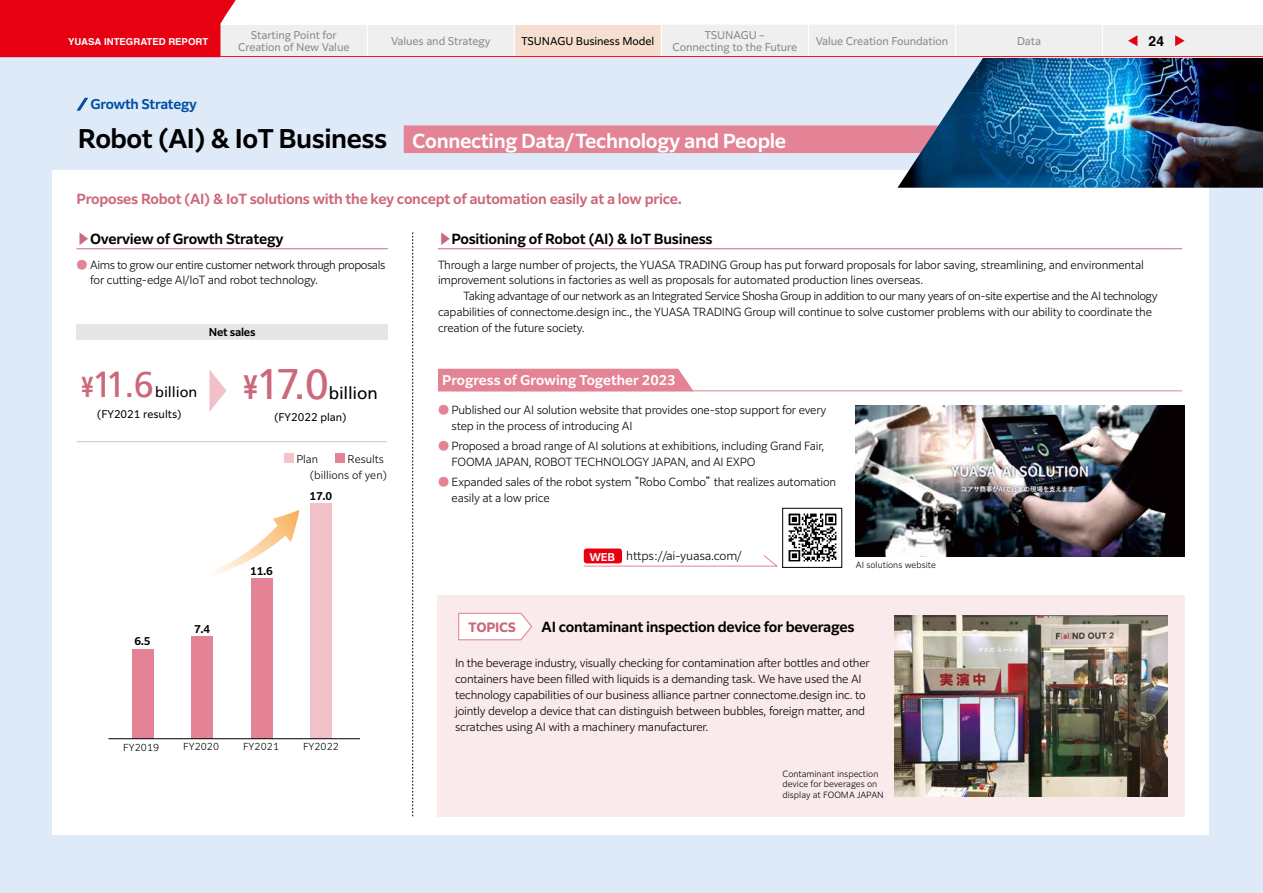
<style>
.page{position:relative;width:1263px;height:893px;background:#fff}
.page>*{position:absolute;margin:0;border:0;box-sizing:border-box;transform-origin:0 0}
.t1{font:42.45px "Frutiger";color:#cc687b}
.t2{font:36.15px "Frutiger";color:#cc687b}
.t3{font:600 19.2px "Clarimo UDPE";letter-spacing:-.02em;color:#fff}
.t4{font:16.95px "Frutiger";letter-spacing:-.015em;color:#000}
.t5{font:14.4px "Frutiger";letter-spacing:-.005em;color:#000}
.t6{font:600 13.8px "Clarimo UDPE";letter-spacing:-.02em;color:#000}
.t7{font:600 13.8px "Clarimo UDPE";letter-spacing:-.02em;color:#cc687b}
.t8{font:700 13.8px "Helvetica";color:#000}
.t9{font:600 13.35px "Clarimo UDPE";color:#fff}
.t10{font:600 13.35px "Clarimo UDPE";letter-spacing:-.02em;color:#004ea2}
.t11{font:700 12.75px "Clarimo UDPE";letter-spacing:-.02em;color:#cc687b}
.t12{font:300 11.7px "Clarimo UDPE";letter-spacing:-.02em;color:#000}
.t13{font:300 11.1px/15.9px "Clarimo UDPE";letter-spacing:-.02em;color:#000}
.t14{font:300 11.1px/15.9px "Clarimo UDPE";letter-spacing:-.04em;color:#000}
.t15{font:10.65px/11.7px "Clarimo UDPE";letter-spacing:-.01em;color:#898989;text-align:center}
.t16{font:300 10.65px "Clarimo UDPE";color:#000}
.t17{font:600 10.65px "Clarimo UDPE";letter-spacing:-.02em;color:#000}
.t18{font:10.65px "Clarimo UDPE";letter-spacing:-.01em;color:#000}
.t19{font:600 10.65px "Clarimo UDPE";color:#fff}
.t20{font:10.5px "Clarimo UDPE";color:#000}
.t21{font:300 9.6px "Clarimo UDPE";letter-spacing:.01em;color:#000}
.t22{font:700 9.6px "Helvetica";color:#fff}
.t23{font:300 8.55px/10.6px "Clarimo UDPE";color:#000}
.s1{font-size:25.5px;color:#000}
.s2{font-family:"UD Shin Go Pro De";font-weight:700;color:#cc687b}
.s3{font-family:"UD Shin Go Pro";color:#e38395}
.s4{font-family:"UD Shin Go Pro De";font-weight:700;font-size:25.35px}
.s5{font-family:"UD Shin Go Pro De";font-weight:700;font-size:29.7px}
.s6{font-family:"UD Shin Go Pro"}
</style>
<div class="page">
<div style="left:0;top:55px;width:1263px;height:838px;background:#dfeaf8"></div>
<div style="left:52px;top:170px;width:1156px;height:664px;background:#fff"></div>
<div style="left:438px;top:595px;width:746px;height:221px;background:#faeaeb"></div>
<svg style="left:458px;top:612px;width:75px;height:29px;background:#fbf0f2"></svg>
<svg style="left:412px;top:232px;width:1px;height:584px"></svg>
<img style="left:856px;top:405px;width:328px;height:152px">
<img style="left:788px;top:513px;width:49px;height:49px">
<div style="left:782px;top:508px;width:60px;height:60px;border:1px solid #000"></div>
<div style="left:404px;top:125px;width:493px;height:28px;background:#e38395"></div>
<hr style="left:438px;top:248px;width:744px;height:1px;background:#cc687b">
<div style="left:310px;top:504px;width:22px;height:235px;background:#f1c1ca"></div>
<div style="left:251px;top:578px;width:21px;height:161px;background:#e38395"></div>
<div style="left:192px;top:636px;width:21px;height:103px;background:#e38395"></div>
<div style="left:132px;top:649px;width:21px;height:90px;background:#e38395"></div>
<hr style="left:108px;top:738px;width:251px;height:1px;background:#000">
<svg style="left:214px;top:510px;width:85px;height:64px"></svg>
<svg style="left:583px;top:554px;width:195px;height:13px"></svg>
<hr style="left:438px;top:390px;width:744px;height:1px;background:#e38395">
<div style="left:438px;top:369px;width:255px;height:21px;background:#e38395"></div>
<div style="left:584px;top:548px;width:38px;height:15px;background:#e60012;border-radius:3px"></div>
<img style="left:894px;top:615px;width:273px;height:181px">
<img style="left:897px;top:58px;width:366px;height:130px">
<svg style="left:77px;top:98px;width:11px;height:13px"></svg>
<div style="left:77px;top:324px;width:311px;height:15px;background:#e6e6e6"></div>
<svg style="left:209px;top:370px;width:17px;height:42px"></svg>
<hr style="left:77px;top:441px;width:310px;height:1px;background:#c9caca">
<div style="left:284px;top:454px;width:9px;height:9px;background:#f2c5ca"></div>
<div style="left:335px;top:454px;width:10px;height:9px;background:#e38395"></div>
<hr style="left:77px;top:248px;width:311px;height:1px;background:#cc687b">
<div style="left:220px;top:25px;width:147px;height:32px;background:#efefef"></div>
<div style="left:367px;top:25px;width:147px;height:32px;background:#efefef"></div>
<div style="left:514px;top:25px;width:147px;height:32px;background:#f6ded0"></div>
<div style="left:662px;top:25px;width:440px;height:31px;background:#efefef"></div>
<div style="left:1102px;top:25px;width:161px;height:32px;background:#efefef"></div>
<hr style="left:220px;top:57px;width:147px;height:1px;background:#fff">
<hr style="left:367px;top:57px;width:147px;height:1px;background:#fff">
<hr style="left:514px;top:57px;width:147px;height:1px;background:#fff">
<hr style="left:661px;top:57px;width:147px;height:1px;background:#fff">
<hr style="left:808px;top:57px;width:147px;height:1px;background:#fff">
<hr style="left:955px;top:57px;width:147px;height:1px;background:#fff">
<hr style="left:1102px;top:57px;width:161px;height:1px;background:#fff">
<hr style="left:367px;top:25px;width:1px;height:32px;background:#fff">
<hr style="left:514px;top:25px;width:1px;height:32px;background:#fff">
<hr style="left:661px;top:25px;width:1px;height:32px;background:#fff">
<hr style="left:808px;top:25px;width:1px;height:32px;background:#fff">
<hr style="left:955px;top:25px;width:1px;height:32px;background:#fff">
<hr style="left:1102px;top:25px;width:1px;height:32px;background:#fff">
<div style="left:0;top:0;width:236px;height:56px;background:#e60012"></div>
<svg style="left:1175px;top:35px;width:9px;height:11px"></svg>
<svg style="left:1128px;top:35px;width:9px;height:11px"></svg>
<hr style="left:0;top:56px;width:1263px;height:1px;background:#e60012">
<p class="t15" style="left:238px;top:29px;width:113px">Starting Point for<br>Creation of New Value</p>
<p class="t15" style="left:391px;top:34px;width:101px">Values and Strategy</p>
<p class="t18" style="left:521px;top:33px;width:134px">TSUNAGU Business Model</p>
<p class="t15" style="left:672px;top:29px;width:126px">TSUNAGU –<br>Connecting to the Future</p>
<p class="t22" style="left:68px;top:34px;width:142px">YUASA INTEGRATED REPORT</p>
<p class="t15" style="left:816px;top:34px;width:134px">Value Creation Foundation</p>
<p class="t15" style="left:1017px;top:34px;width:26px">Data</p>
<p class="t8" style="left:1149px;top:30px;width:17px">24</p>
<p class="t10" style="left:90px;top:94px;width:108px">Growth Strategy</p>
<h3 class="t3" style="left:78px;top:125px;width:710px"><span class="s1">Robot (AI) &amp; IoT Business</span> Connecting Data/Technology and People</h3>
<p class="t7" style="left:77px;top:187px;width:607px">Proposes Robot (AI) &amp; IoT solutions with the key concept of automation easily at a low price.</p>
<p class="t6" style="left:77px;top:228px;width:209px"><span class="s2">▶</span>Overview of Growth Strategy</p>
<p class="t14" style="left:90px;top:256px;width:297px;text-indent:-14px"><span class="s3">●</span> Aims to grow our entire customer network through proposals for cutting-edge AI/IoT and robot technology.</p>
<h2 class="t2" style="left:81px;top:367px;width:74px"><span class="s4">¥</span>11.6</h2>
<p class="t5" style="left:155px;top:385px;width:44px">billion</p>
<p class="t20" style="left:97px;top:406px;width:86px">(FY2021 results)</p>
<p class="t17" style="left:209px;top:324px;width:48px">Net sales</p>
<h1 class="t1" style="left:243px;top:365px;width:87px"><span class="s5">¥</span>17.0</h1>
<h3 class="t4" style="left:329px;top:385px;width:50px">billion</h3>
<p class="t20" style="left:274px;top:408px;width:74px">(FY2022 plan)</p>
<p class="t16" style="left:296px;top:451px;width:23px">Plan</p>
<p class="t16" style="left:348px;top:451px;width:38px">Results</p>
<p class="t16" style="left:310px;top:466px;width:79px">(billions of yen)</p>
<p class="t17" style="left:310px;top:488px;width:24px">17.0</p>
<p class="t17" style="left:250px;top:562px;width:24px">11.6</p>
<p class="t17" style="left:134px;top:633px;width:18px">6.5</p>
<p class="t17" style="left:194px;top:620px;width:18px">7.4</p>
<p class="t21" style="left:123px;top:739px;width:37px">FY2019</p>
<p class="t21" style="left:183px;top:739px;width:37px">FY2020</p>
<p class="t21" style="left:243px;top:739px;width:37px">FY2021</p>
<p class="t21" style="left:303px;top:739px;width:37px">FY2022</p>
<p class="t6" style="left:438px;top:228px;width:276px"><span class="s2">▶</span>Positioning of Robot (AI) &amp; IoT Business</p>
<p class="t13" style="left:438px;top:256px;width:707px">Through a large number of projects, the YUASA TRADING Group has put forward proposals for labor saving, streamlining, and environmental improvement solutions in factories as well as proposals for automated production lines overseas.</p>
<p class="t13" style="left:438px;top:287px;width:721px;text-indent:26px">Taking advantage of our network as an Integrated Service Shosha Group in addition to our many years of on-site expertise and the AI technology capabilities of connectome.design inc., the YUASA TRADING Group will continue to solve customer problems with our ability to coordinate the creation of the future society.</p>
<p class="t9" style="left:442px;top:369px;width:235px">Progress of Growing Together 2023</p>
<p class="t13" style="left:452px;top:401px;width:376px;text-indent:-14px"><span class="s3">●</span> Published our AI solution website that provides one-stop support for every step in the process of introducing AI</p>
<p class="t13" style="left:452px;top:437px;width:374px;text-indent:-14px"><span class="s3">●</span> Proposed a broad range of AI solutions at exhibitions, including Grand Fair,<br>FOOMA JAPAN, ROBOT TECHNOLOGY JAPAN, and AI EXPO</p>
<p class="t13" style="left:452px;top:473px;width:386px;text-indent:-14px"><span class="s3">●</span> Expanded sales of the robot system <span class="s6">“</span>Robo Combo<span class="s6">”</span>that realizes automation easily at a low price</p>
<p class="t19" style="left:589px;top:548px;width:27px">WEB</p>
<p class="t12" style="left:626px;top:547px;width:117px">https://ai-yuasa.com/</p>
<p class="t23" style="left:856px;top:559px;width:81px">AI solutions website</p>
<p class="t11" style="left:469px;top:617px;width:49px">TOPICS</p>
<p class="t6" style="left:542px;top:615px;width:314px">AI contaminant inspection device for beverages</p>
<p class="t13" style="left:455px;top:654px;width:416px">In the beverage industry, visually checking for contamination after bottles and other containers have been filled with liquids is a demanding task. We have used the AI technology capabilities of our business alliance partner connectome.design inc. to jointly develop a device that can distinguish between bubbles, foreign matter, and scratches using AI with a machinery manufacturer.</p>
<p class="t23" style="left:782px;top:768px;width:103px">Contaminant inspection device for beverages on display at FOOMA JAPAN</p>
</div>
